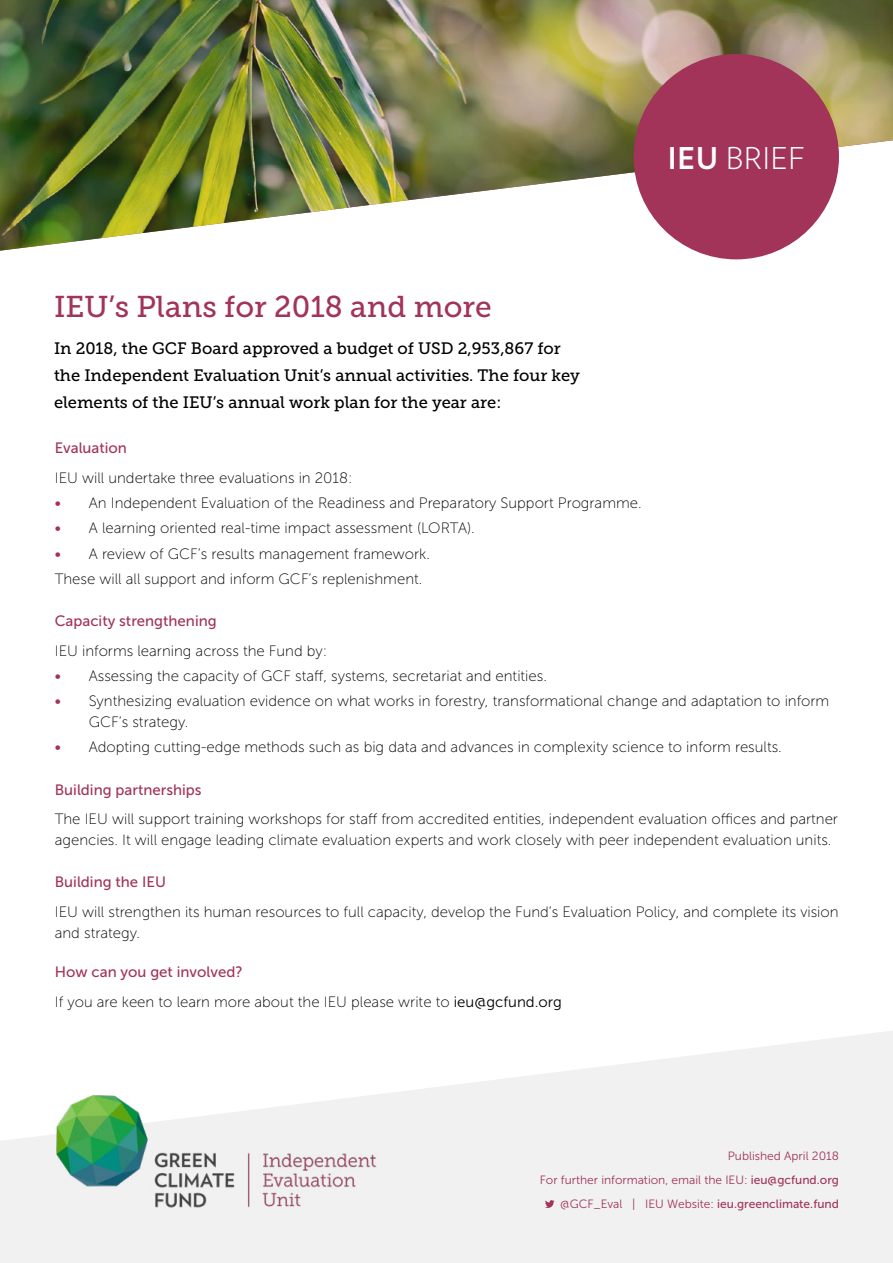
<style>
.page{position:relative;width:893px;height:1263px;background:#fff}
.page>*{position:absolute;margin:0;border:0;box-sizing:border-box;transform-origin:0 0}
.t1{font:30px "Museo Slab 500";color:#a13458}
.t2{font:300 30px "Verlag";letter-spacing:.03em;color:#fff}
.t3{font:16.5px/27px "Museo Slab 500";color:#000}
.t4{font:15px/21px "Museo Sans 100";color:#000}
.t5{font:15px "Museo Sans 500";color:#a13458}
.t6{font:12px/24px "Museo Sans 300";color:#a13458;text-align:right}
.s1{font-weight:700}
.s2{font-family:"Museo Sans 500";color:#a13458}
.s3{font-family:"Museo Sans 300"}
.s4{font-family:"Museo Sans 500"}
</style>
<div class="page">
<svg style="left:0;top:1031px;width:893px;height:232px;fill:#f1f1f2"></svg>
<img style="left:0;top:0;width:893px;height:251px">
<img style="left:54px;top:1093px;width:324px;height:116px">
<div style="left:634px;top:54px;width:205px;height:205px;background:#a13458;border-radius:50%"></div>
<svg style="left:545px;top:1200px;width:9px;height:8px"></svg>
<h1 class="t2" style="left:668px;top:136px;width:139px"><span class="s1">IEU</span> BRIEF</h1>
<h1 class="t1" style="left:54px;top:290px;width:439px">IEU’s Plans for 2018 and more</h1>
<p class="t3" style="left:54px;top:335px;width:527px">In 2018, the GCF Board approved a budget of USD 2,953,867 for the Independent Evaluation Unit’s annual activities. The four key elements of the IEU’s annual work plan for the year are:</p>
<p class="t5" style="left:55px;top:440px;width:74px">Evaluation</p>
<p class="t4" style="left:55px;top:467px;width:299px">IEU will undertake three evaluations in 2018:</p>
<p class="t4" style="left:55px;top:493px;width:588px"><span class="s2">•</span> An Independent Evaluation of the Readiness and Preparatory Support Programme.</p>
<p class="t4" style="left:55px;top:518px;width:421px"><span class="s2">•</span> A learning oriented real-time impact assessment (LORTA).</p>
<p class="t4" style="left:55px;top:541px;width:377px;line-height:25.2px"><span class="s2">•</span> A review of GCF’s results management framework.<br>These will all support and inform GCF’s replenishment.</p>
<p class="t5" style="left:55px;top:613px;width:163px">Capacity strengthening</p>
<p class="t4" style="left:55px;top:640px;width:274px">IEU informs learning across the Fund by:</p>
<p class="t4" style="left:55px;top:665px;width:494px"><span class="s2">•</span> Assessing the capacity of GCF staff, systems, secretariat and entities.</p>
<p class="t4" style="left:89px;top:691px;width:742px;text-indent:-34px"><span class="s2">•</span> Synthesizing evaluation evidence on what works in forestry, transformational change and adaptation to inform<br>GCF’s strategy.</p>
<p class="t4" style="left:55px;top:737px;width:728px"><span class="s2">•</span> Adopting cutting-edge methods such as big data and advances in complexity science to inform results.</p>
<p class="t5" style="left:55px;top:781px;width:148px">Building partnerships</p>
<p class="t4" style="left:55px;top:809px;width:785px">The IEU will support training workshops for staff from accredited entities, independent evaluation offices and partner agencies. It will engage leading climate evaluation experts and work closely with peer independent evaluation units.</p>
<p class="t5" style="left:55px;top:874px;width:113px">Building the IEU</p>
<p class="t4" style="left:55px;top:901px;width:785px">IEU will strengthen its human resources to full capacity, develop the Fund’s Evaluation Policy, and complete its vision and strategy.</p>
<p class="t5" style="left:55px;top:964px;width:189px">How can you get involved?</p>
<p class="t4" style="left:55px;top:991px;width:509px">If you are keen to learn more about the IEU please write to <span class="s3">ieu@gcfund.org</span></p>
<p class="t6" style="left:540px;top:1144px;width:301px">Published April 2018<br>For further information, email the IEU: <span class="s4">ieu@gcfund.org </span>@GCF_Eval | IEU Website: <span class="s4">ieu.greenclimate.fund</span></p>
</div>
